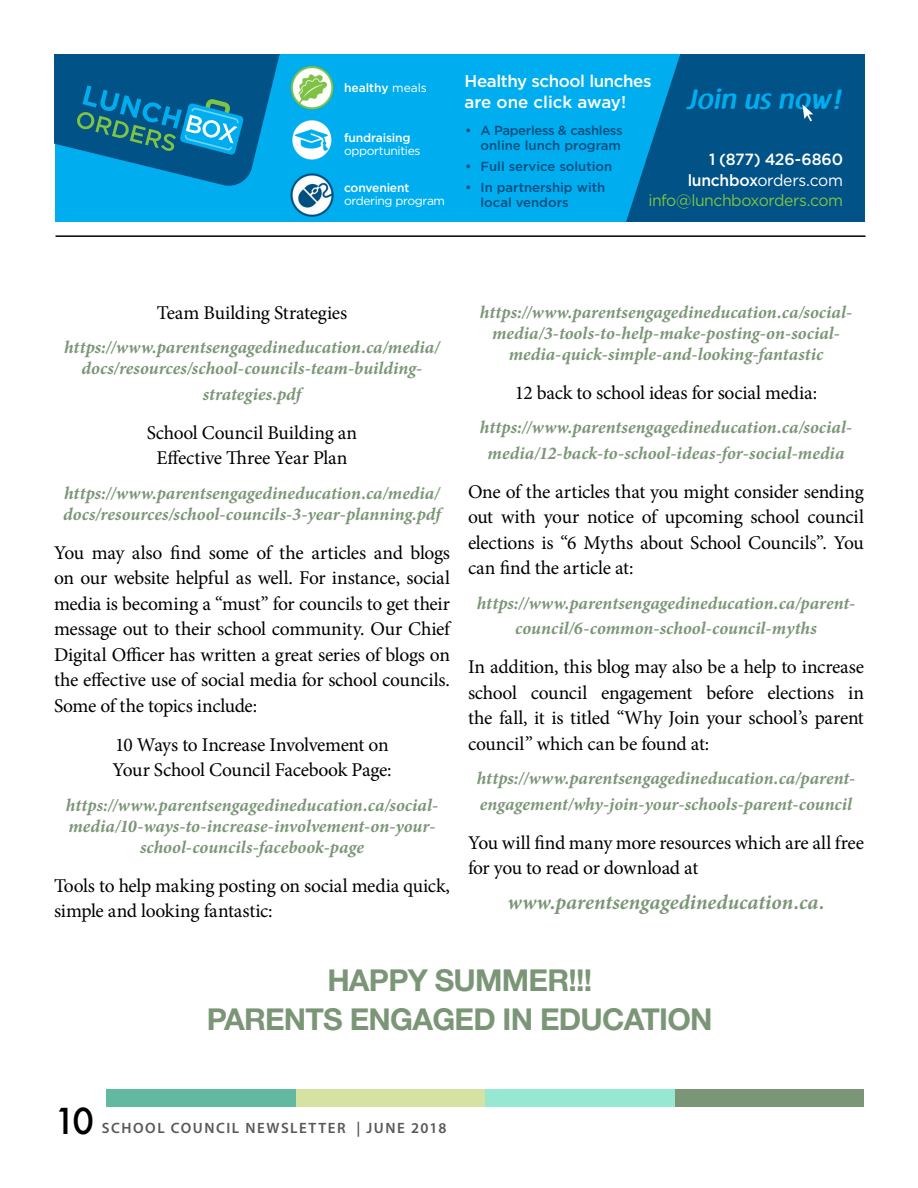
<style>
.page{position:relative;width:918px;height:1188px;background:#fff}
.page>*{position:absolute;margin:0;border:0;box-sizing:border-box;transform-origin:0 0}
.t1{font:500 34.95px "Futura";color:#000}
.t2{font:700 30.15px/38.4px "Helvetica Neue";letter-spacing:-.025em;color:#7b9677;text-align:center}
.t3{font:600 27.9px "Raspoutine";letter-spacing:.025em;color:#00aeef}
.t4{font:italic 700 21px "Minion Pro";color:#7b9677}
.t5{font:19.5px/25.5px "Minion Pro";letter-spacing:-.01em;color:#000;text-align:justify}
.t6{font:italic 700 18px/21px "Minion Pro";color:#7b9677;text-align:center}
.t7{font:500 16.95px/20.5px "Gotham";letter-spacing:-.025em;color:#fff}
.t8{font:16.2px/20.1px "Gotham";letter-spacing:-.03em;color:#80c342;text-align:right}
.t9{font:600 15px "Myriad Pro";letter-spacing:.105em;color:#58595b}
.t10{font:500 13.05px/15px "Gotham";color:#004e80}
.t11{font:500 13.05px/15px "Gotham";letter-spacing:-.025em;color:#004e80;text-align:right}
.t12{font:500 12.15px "Gotham";letter-spacing:-.015em;color:#fff}
.t13{font:12.15px "Gotham";letter-spacing:-.035em;color:#fff}
.s1{font-weight:400}
.s2{font-weight:500;color:#fff}
.s3{color:#fff}
</style>
<div class="page">
<div style="left:674px;top:1090px;width:190px;height:17px;background:#7b9677"></div>
<div style="left:295px;top:1090px;width:190px;height:17px;background:#d6e2a2"></div>
<div style="left:106px;top:1090px;width:189px;height:17px;background:#61b9a1"></div>
<div style="left:485px;top:1090px;width:189px;height:17px;background:#96e8d2"></div>
<hr style="left:56px;top:235px;width:810px;height:2px;background:#000">
<div style="left:55px;top:54px;width:810px;height:167px;background:#00aeef"></div>
<img style="left:290px;top:65px;width:44px;height:45px">
<img style="left:292px;top:120px;width:40px;height:40px">
<img style="left:290px;top:173px;width:44px;height:44px">
<svg style="left:54px;top:54px;width:226px;height:132px"></svg>
<svg style="left:626px;top:54px;width:239px;height:167px;background:#005c93"></svg>
<p class="t12" style="left:344px;top:80px;width:84px">healthy <span class="s1">meals</span></p>
<p class="t12" style="left:344px;top:130px;width:68px">fundraising</p>
<p class="t13" style="left:344px;top:143px;width:78px">opportunities</p>
<p class="t12" style="left:344px;top:180px;width:67px">convenient</p>
<p class="t13" style="left:344px;top:193px;width:103px">ordering program</p>
<p class="t7" style="left:465px;top:71px;width:188px">Healthy school lunches are one click away!</p>
<h3 class="t3" style="left:687px;top:84px;width:155px">Join us now!</h3>
<p class="t11" style="left:465px;top:123px;width:159px">• A Paperless &amp; cashless online lunch program</p>
<p class="t10" style="left:465px;top:159px;width:149px">• Full service solution</p>
<p class="t10" style="left:481px;top:180px;width:126px;text-indent:-15px">• In partnership with local vendors</p>
<p class="t8" style="left:648px;top:149px;width:196px"><span class="s2">1 (877) 426-6860 lunchbox</span><span class="s3">orders.com </span>info@lunchboxorders.com</p>
<p class="t5" style="left:157px;top:300px;width:192px">Team Building Strategies</p>
<p class="t6" style="left:64px;top:337px;width:377px">https://www.parentsengagedineducation.ca/media/ docs/resources/school-councils-team-building-</p>
<p class="t6" style="left:203px;top:383px;width:100px">strategies.pdf</p>
<p class="t5" style="left:147px;top:420px;width:212px;text-align:center">School Council Building an<br>Effective Three Year Plan</p>
<p class="t6" style="left:63px;top:482px;width:379px;text-align:left">https://www.parentsengagedineducation.ca/media/ docs/resources/school-councils-3-year-planning.pdf</p>
<p class="t5" style="left:54px;top:540px;width:398px">You may also find some of the articles and blogs on our website helpful as well. For instance, social media is becoming a “must” for councils to get their message out to their school community. Our Chief Digital Officer has written a great series of blogs on the effective use of social media for school councils.<br>Some of the topics include:</p>
<p class="t5" style="left:112px;top:732px;width:281px">10 Ways to Increase Involvement on<br>Your School Council Facebook Page:</p>
<p class="t6" style="left:66px;top:794px;width:374px">https://www.parentsengagedineducation.ca/social&shy;media/10-ways-to-increase-involvement-on-your&shy;school-councils-facebook-page</p>
<p class="t5" style="left:54px;top:873px;width:397px">Tools to help making posting on social media quick, simple and looking fantastic:</p>
<p class="t6" style="left:480px;top:301px;width:374px">https://www.parentsengagedineducation.ca/social&shy;media/3-tools-to-help-make-posting-on-social&shy;media-quick-simple-and-looking-fantastic</p>
<p class="t5" style="left:515px;top:380px;width:304px">12 back to school ideas for social media:</p>
<p class="t6" style="left:480px;top:414px;width:374px;line-height:25.5px">https://www.parentsengagedineducation.ca/social&shy;media/12-back-to-school-ideas-for-social-media</p>
<p class="t5" style="left:468px;top:479px;width:398px">One of the articles that you might consider sending out with your notice of upcoming school council elections is “6 Myths about School Councils”. You can find the article at:</p>
<p class="t6" style="left:477px;top:590px;width:380px;line-height:25.5px">https://www.parentsengagedineducation.ca/parent&shy;council/6-common-school-council-myths</p>
<p class="t5" style="left:468px;top:654px;width:398px">In addition, this blog may also be a help to increase school council engagement before elections in the fall, it is titled “Why Join your school’s parent council” which can be found at:</p>
<p class="t6" style="left:477px;top:765px;width:380px;line-height:25.5px;text-align:left">https://www.parentsengagedineducation.ca/parent&shy;engagement/why-join-your-schools-parent-council</p>
<p class="t5" style="left:468px;top:830px;width:398px">You will find many more resources which are all free for you to read or download at</p>
<p class="t4" style="left:507px;top:887px;width:319px">www.parentsengagedineducation.ca.</p>
<h2 class="t2" style="left:207px;top:961px;width:507px">HAPPY SUMMER!!!<br>PARENTS ENGAGED IN EDUCATION</h2>
<h1 class="t1" style="left:54px;top:1097px;width:42px">10</h1>
<p class="t9" style="left:102px;top:1118px;width:346px">SCHOOL COUNCIL NEWSLETTER | JUNE 2018</p>
</div>
